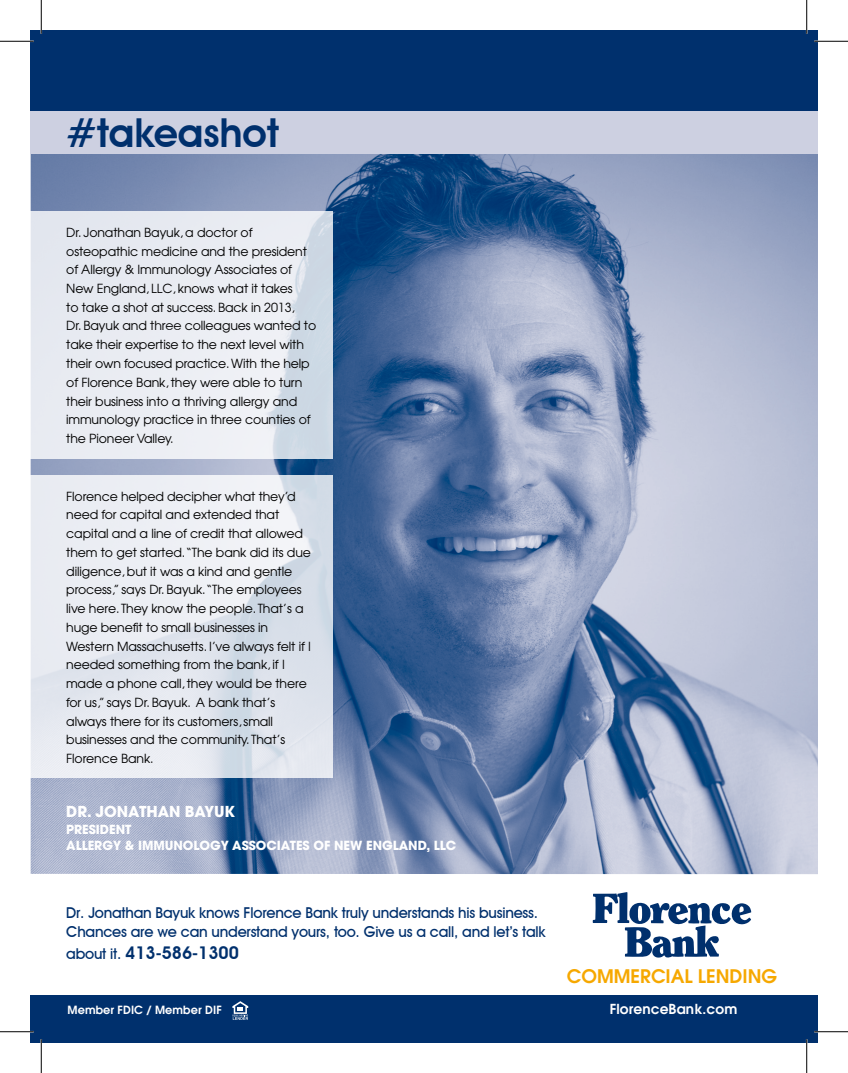
<style>
.page{position:relative;width:848px;height:1073px;background:#fff}
.page>*{position:absolute;margin:0;border:0;box-sizing:border-box;transform-origin:0 0}
.t1{font:600 39.88px "Avant Garde IT Cby BT";letter-spacing:-.005em;color:#00306d}
.t2{font:600 18.62px "Avant Garde";color:#f6a800}
.t3{font:600 17.5px "Avant Garde IT Cby BT";color:#00306d}
.t4{font:500 15px/18.8px "Avant Garde IT Cby BT";letter-spacing:-.015em;color:#00306d}
.t5{font:700 15px "Avant Garde";letter-spacing:-.005em;color:#fff}
.t6{font:600 13.75px "Avant Garde";letter-spacing:.01em;color:#fff}
.t7{font:12.5px/18.8px "Avant Garde";letter-spacing:-.01em;color:#000}
.t8{font:700 12.5px/15.8px "Avant Garde";letter-spacing:-.005em;color:#fff}
.t9{font:600 11.25px "Avant Garde";letter-spacing:.01em;color:#fff}
.s1{font-weight:500;font-size:15px}
</style>
<div class="page">
<img style="left:31px;top:153px;width:787px;height:721px">
<div style="left:31px;top:110px;width:787px;height:43px;background:#cdd0e1"></div>
<div style="left:31px;top:30px;width:787px;height:80px;background:#00306d"></div>
<div style="left:31px;top:995px;width:787px;height:47px;background:#00306d"></div>
<svg style="left:592px;top:892px;width:159px;height:66px"></svg>
<svg style="left:31px;top:211px;width:302px;height:248px;background:#e5e9f0"></svg>
<svg style="left:31px;top:475px;width:302px;height:302px;background:#e4e8ef"></svg>
<svg style="left:232px;top:1001px;width:16px;height:18px"></svg>
<hr style="left:0;top:40px;width:34px;height:2px;background:#fff">
<hr style="left:814px;top:40px;width:34px;height:2px;background:#fff">
<hr style="left:0;top:1030px;width:34px;height:2px;background:#fff">
<hr style="left:814px;top:1030px;width:34px;height:2px;background:#fff">
<hr style="left:40px;top:0;width:2px;height:34px;background:#fff">
<hr style="left:40px;top:1039px;width:2px;height:33px;background:#fff">
<hr style="left:805px;top:0;width:2px;height:34px;background:#fff">
<hr style="left:805px;top:1039px;width:2px;height:33px;background:#fff">
<hr style="left:0;top:41px;width:34px;height:1px;background:#000">
<hr style="left:814px;top:41px;width:34px;height:1px;background:#000">
<hr style="left:0;top:1031px;width:34px;height:1px;background:#000">
<hr style="left:814px;top:1031px;width:34px;height:1px;background:#000">
<hr style="left:41px;top:0;width:1px;height:34px;background:#000">
<hr style="left:41px;top:1039px;width:1px;height:33px;background:#000">
<hr style="left:806px;top:0;width:1px;height:34px;background:#000">
<hr style="left:806px;top:1039px;width:1px;height:33px;background:#000">
<h1 class="t1" style="left:66px;top:109px;width:214px">#takeashot</h1>
<p class="t7" style="left:66px;top:223px;width:251px">Dr. Jonathan Bayuk, a doctor of osteopathic medicine and the president of Allergy &amp; Immunology Associates of New England, LLC, knows what it takes<br>to take a shot at success. Back in 2013,<br>Dr. Bayuk and three colleagues wanted to take their expertise to the next level with their own focused practice.With the help of Florence Bank, they were able to turn their business into a thriving allergy and immunology practice in three counties of the Pioneer Valley.</p>
<p class="t7" style="left:66px;top:486px;width:246px">Florence helped decipher what they’d need for capital and extended that capital and a line of credit that allowed them to get started.“The bank did its due diligence, but it was a kind and gentle process,” says Dr. Bayuk.“The employees live here. They know the people. That’s a huge benefit to small businesses in Western Massachusetts. I’ve always felt if I needed something from the bank, if I made a phone call, they would be there for us,” says Dr. Bayuk. A bank that’s always there for its customers, small businesses and the community. That’s Florence Bank.</p>
<p class="t5" style="left:66px;top:802px;width:170px">DR. JONATHAN BAYUK</p>
<p class="t8" style="left:66px;top:821px;width:391px">PRESIDENT<br>ALLERGY &amp; IMMUNOLOGY ASSOCIATES OF NEW ENGLAND, LLC</p>
<p class="t4" style="left:66px;top:903px;width:481px">Dr. Jonathan Bayuk knows Florence Bank truly understands his business.<br>Chances are we can understand yours, too. Give us a call, and let’s talk</p>
<h3 class="t3" style="left:66px;top:941px;width:174px"><span class="s1">about it.</span> 413-586-1300</h3>
<p class="t9" style="left:67px;top:1002px;width:156px">Member FDIC / Member DIF</p>
<h2 class="t2" style="left:567px;top:963px;width:212px">COMMERCIAL LENDING</h2>
<p class="t6" style="left:609px;top:1000px;width:129px">FlorenceBank.com</p>
</div>
